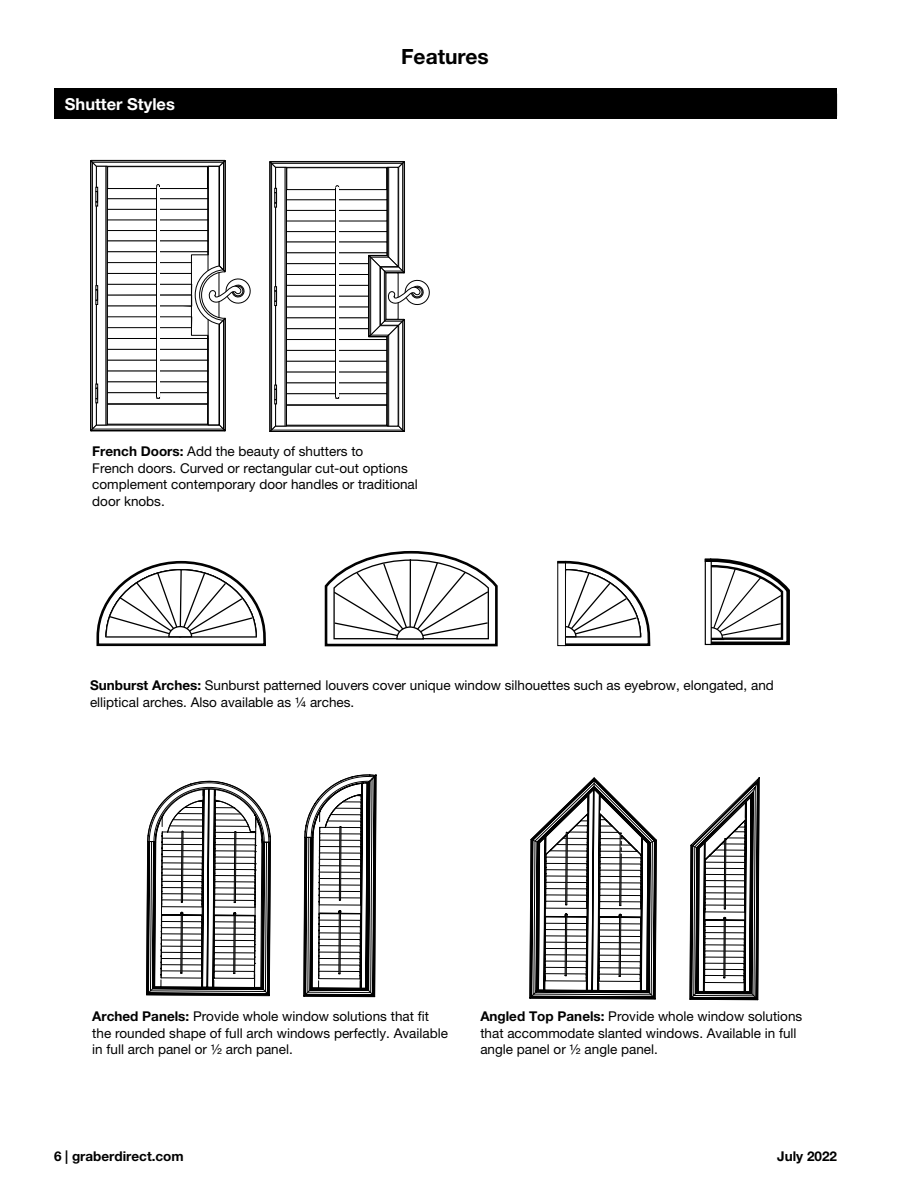
<style>
.page{position:relative;width:918px;height:1188px;background:#fff}
.page>*{position:absolute;margin:0;border:0;box-sizing:border-box;transform-origin:0 0}
.Page_Headers_-_02_25{font:700 21px "Helvetica Neue LT Std";color:#000}
.Black_Bar_Header_-_0{font:700 16.5px "Helvetica Neue LT Std";color:#fff}
.Body_Copy__55_Roman{font:13.5px/16.5px "Helvetica Neue LT Std";color:#000}
.t1{font:700 13.5px "Helvetica Neue LT Std";color:#000}
.s1{font-weight:700}
</style>
<div class="page">
<div style="left:54px;top:88px;width:783px;height:31px;background:#000"></div>
<svg style="left:96px;top:560px;width:170px;height:87px"></svg>
<svg style="left:146px;top:780px;width:125px;height:217px"></svg>
<svg style="left:303px;top:550px;width:195px;height:447px"></svg>
<svg style="left:557px;top:560px;width:94px;height:87px"></svg>
<svg style="left:705px;top:558px;width:85px;height:88px"></svg>
<svg style="left:690px;top:777px;width:69px;height:223px"></svg>
<svg style="left:529px;top:777px;width:128px;height:223px"></svg>
<hr style="left:270px;top:431px;width:134px;height:1px;background:#000">
<svg style="left:90px;top:160px;width:161px;height:271px"></svg>
<hr style="left:157px;top:187px;width:2px;height:210px;background:#fff">
<svg style="left:269px;top:161px;width:161px;height:270px"></svg>
<hr style="left:336px;top:187px;width:2px;height:210px;background:#fff">
<p class="Black_Bar_Header_-_0" style="left:65px;top:93px;width:112px">Shutter Styles</p>
<p class="Page_Headers_-_02_25" style="left:401px;top:44px;width:89px">Features</p>
<p class="Body_Copy__55_Roman" style="left:92px;top:443px;width:327px"><span class="s1">French Doors:</span> Add the beauty of shutters to<br>French doors. Curved or rectangular cut-out options complement contemporary door handles or traditional door knobs.</p>
<p class="Body_Copy__55_Roman" style="left:90px;top:677px;width:685px"><span class="s1">Sunburst Arches:</span> Sunburst patterned louvers cover unique window silhouettes such as eyebrow, elongated, and elliptical arches. Also available as ¼ arches.</p>
<p class="Body_Copy__55_Roman" style="left:92px;top:1008px;width:357px"><span class="s1">Arched Panels:</span> Provide whole window solutions that fit the rounded shape of full arch windows perfectly. Available in full arch panel or 1/2 arch panel.</p>
<p class="Body_Copy__55_Roman" style="left:480px;top:1008px;width:323px"><span class="s1">Angled Top Panels:</span> Provide whole window solutions that accommodate slanted windows. Available in full angle panel or ½ angle panel.</p>
<p class="t1" style="left:54px;top:1148px;width:131px">6 | graberdirect.com</p>
<p class="t1" style="left:777px;top:1148px;width:61px">July 2022</p>
</div>
